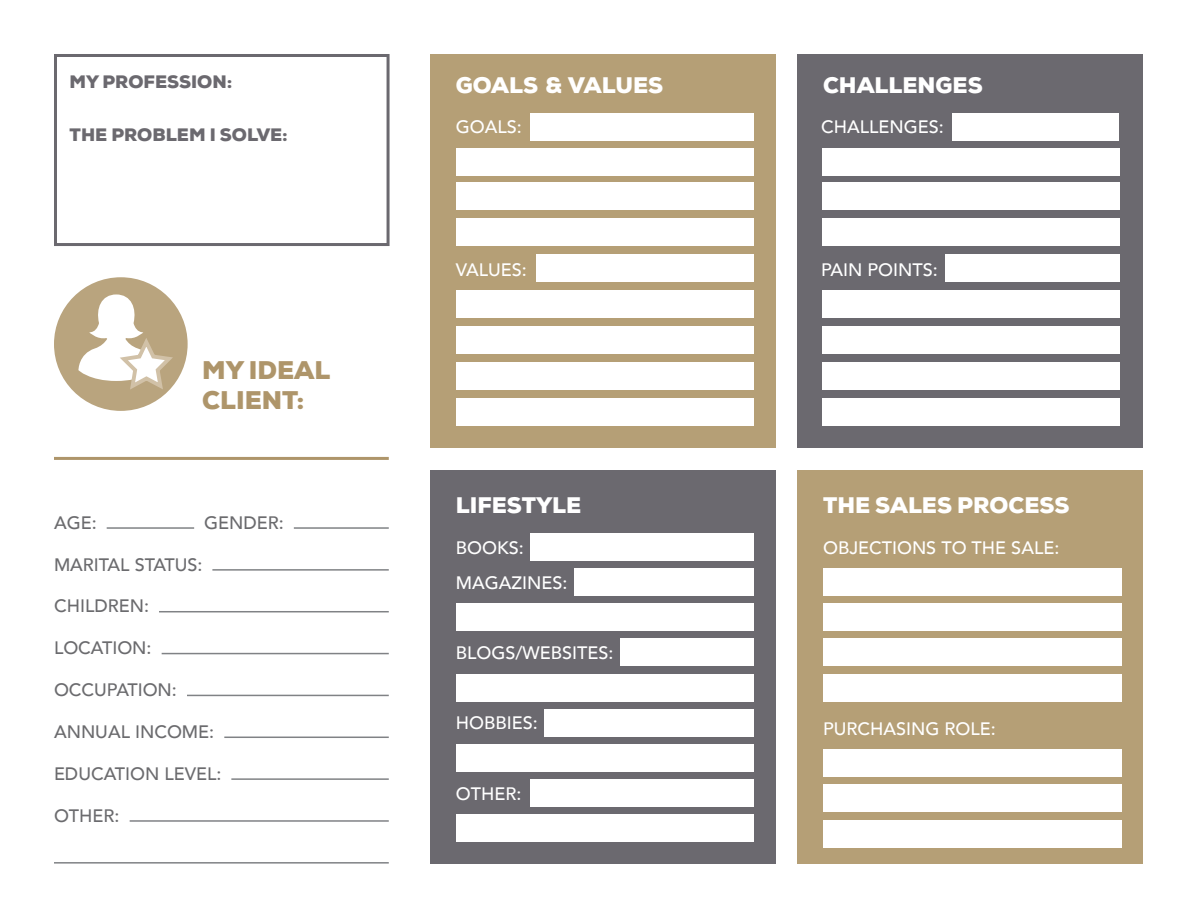
<style>
.page{position:relative;width:1188px;height:918px;background:#fff}
.page>*{position:absolute;margin:0;border:0;box-sizing:border-box;transform-origin:0 0}
.t1{font:900 25.5px/30.6px "Nexa";color:#ae956a}
.t2{font:900 22.5px "Nexa";color:#fff}
.t3{font:500 18px "Avenir";color:#fff}
.t4{font:500 18px "Avenir";color:#6b6b6e}
.t5{font:900 18px "Nexa";color:#6b696f}
</style>
<div class="page">
<div style="left:430px;top:54px;width:346px;height:393px;background:#b59f76"></div>
<div style="left:430px;top:471px;width:346px;height:393px;background:#6b696f"></div>
<div style="left:797px;top:54px;width:346px;height:393px;background:#6b696f"></div>
<div style="left:797px;top:471px;width:346px;height:393px;background:#b59f76"></div>
<div style="left:54px;top:277px;width:134px;height:134px;background:#b9a47e;border-radius:50%"></div>
<hr style="left:54px;top:457px;width:335px;height:3px;background:#ae956a">
<hr style="left:107px;top:527px;width:87px;height:2px;background:#808285">
<hr style="left:294px;top:527px;width:95px;height:2px;background:#808285">
<hr style="left:212px;top:569px;width:177px;height:2px;background:#808285">
<hr style="left:159px;top:611px;width:230px;height:1px;background:#808285">
<hr style="left:162px;top:653px;width:227px;height:1px;background:#808285">
<hr style="left:187px;top:695px;width:202px;height:1px;background:#808285">
<hr style="left:224px;top:737px;width:165px;height:1px;background:#808285">
<hr style="left:231px;top:778px;width:158px;height:2px;background:#808285">
<hr style="left:130px;top:820px;width:259px;height:2px;background:#808285">
<hr style="left:54px;top:862px;width:335px;height:2px;background:#808285">
<div style="left:530px;top:113px;width:224px;height:27px;background:#fff"></div>
<div style="left:530px;top:533px;width:224px;height:28px;background:#fff"></div>
<div style="left:823px;top:569px;width:298px;height:27px;background:#fff"></div>
<div style="left:823px;top:750px;width:298px;height:27px;background:#fff"></div>
<div style="left:823px;top:604px;width:298px;height:27px;background:#fff"></div>
<div style="left:823px;top:785px;width:298px;height:27px;background:#fff"></div>
<div style="left:823px;top:639px;width:298px;height:27px;background:#fff"></div>
<div style="left:823px;top:674px;width:298px;height:27px;background:#fff"></div>
<div style="left:620px;top:639px;width:134px;height:27px;background:#fff"></div>
<div style="left:544px;top:709px;width:210px;height:27px;background:#fff"></div>
<div style="left:530px;top:779px;width:224px;height:28px;background:#fff"></div>
<div style="left:457px;top:744px;width:297px;height:28px;background:#fff"></div>
<div style="left:457px;top:814px;width:297px;height:28px;background:#fff"></div>
<div style="left:457px;top:674px;width:297px;height:27px;background:#fff"></div>
<div style="left:575px;top:569px;width:179px;height:27px;background:#fff"></div>
<div style="left:457px;top:604px;width:297px;height:27px;background:#fff"></div>
<div style="left:953px;top:113px;width:166px;height:27px;background:#fff"></div>
<div style="left:457px;top:148px;width:297px;height:27px;background:#fff"></div>
<div style="left:822px;top:148px;width:297px;height:27px;background:#fff"></div>
<div style="left:457px;top:183px;width:297px;height:27px;background:#fff"></div>
<div style="left:822px;top:183px;width:297px;height:27px;background:#fff"></div>
<div style="left:457px;top:219px;width:297px;height:27px;background:#fff"></div>
<div style="left:822px;top:219px;width:297px;height:27px;background:#fff"></div>
<div style="left:537px;top:255px;width:217px;height:27px;background:#fff"></div>
<div style="left:945px;top:255px;width:174px;height:27px;background:#fff"></div>
<div style="left:457px;top:290px;width:297px;height:28px;background:#fff"></div>
<div style="left:822px;top:290px;width:297px;height:28px;background:#fff"></div>
<div style="left:457px;top:326px;width:297px;height:28px;background:#fff"></div>
<div style="left:822px;top:326px;width:297px;height:28px;background:#fff"></div>
<div style="left:457px;top:362px;width:297px;height:28px;background:#fff"></div>
<div style="left:822px;top:362px;width:297px;height:28px;background:#fff"></div>
<div style="left:457px;top:398px;width:297px;height:27px;background:#fff"></div>
<div style="left:822px;top:398px;width:297px;height:27px;background:#fff"></div>
<svg style="left:78px;top:294px;width:99px;height:99px"></svg>
<div style="left:823px;top:820px;width:298px;height:27px;background:#fff"></div>
<div style="left:54px;top:54px;width:336px;height:192px;border:3px solid #6b696f"></div>
<p class="t5" style="left:70px;top:70px;width:164px">MY PROFESSION:</p>
<p class="t2" style="left:456px;top:70px;width:209px">GOALS &amp; VALUES</p>
<p class="t5" style="left:70px;top:123px;width:220px">THE PROBLEM I SOLVE:</p>
<p class="t3" style="left:456px;top:111px;width:68px">GOALS:</p>
<p class="t2" style="left:823px;top:70px;width:161px">CHALLENGES</p>
<p class="t3" style="left:821px;top:111px;width:124px">CHALLENGES:</p>
<p class="t1" style="left:202px;top:355px;width:130px">MY IDEAL<br>CLIENT:</p>
<p class="t4" style="left:54px;top:507px;width:44px">AGE:</p>
<p class="t4" style="left:204px;top:507px;width:81px">GENDER:</p>
<p class="t4" style="left:54px;top:549px;width:150px">MARITAL STATUS:</p>
<p class="t4" style="left:54px;top:591px;width:97px">CHILDREN:</p>
<p class="t4" style="left:54px;top:632px;width:99px">LOCATION:</p>
<p class="t4" style="left:54px;top:674px;width:124px">OCCUPATION:</p>
<p class="t4" style="left:54px;top:716px;width:162px">ANNUAL INCOME:</p>
<p class="t4" style="left:54px;top:758px;width:169px">EDUCATION LEVEL:</p>
<p class="t4" style="left:54px;top:800px;width:67px">OTHER:</p>
<p class="t3" style="left:456px;top:254px;width:73px">VALUES:</p>
<p class="t3" style="left:821px;top:254px;width:118px">PAIN POINTS:</p>
<p class="t2" style="left:456px;top:491px;width:127px">LIFESTYLE</p>
<p class="t2" style="left:823px;top:491px;width:248px">THE SALES PROCESS</p>
<p class="t3" style="left:456px;top:532px;width:69px">BOOKS:</p>
<p class="t3" style="left:823px;top:532px;width:238px">OBJECTIONS TO THE SALE:</p>
<p class="t3" style="left:456px;top:567px;width:113px">MAGAZINES:</p>
<p class="t3" style="left:456px;top:637px;width:159px">BLOGS/WEBSITES:</p>
<p class="t3" style="left:456px;top:707px;width:84px">HOBBIES:</p>
<p class="t3" style="left:456px;top:778px;width:67px">OTHER:</p>
<p class="t3" style="left:823px;top:713px;width:174px">PURCHASING ROLE:</p>
</div>
